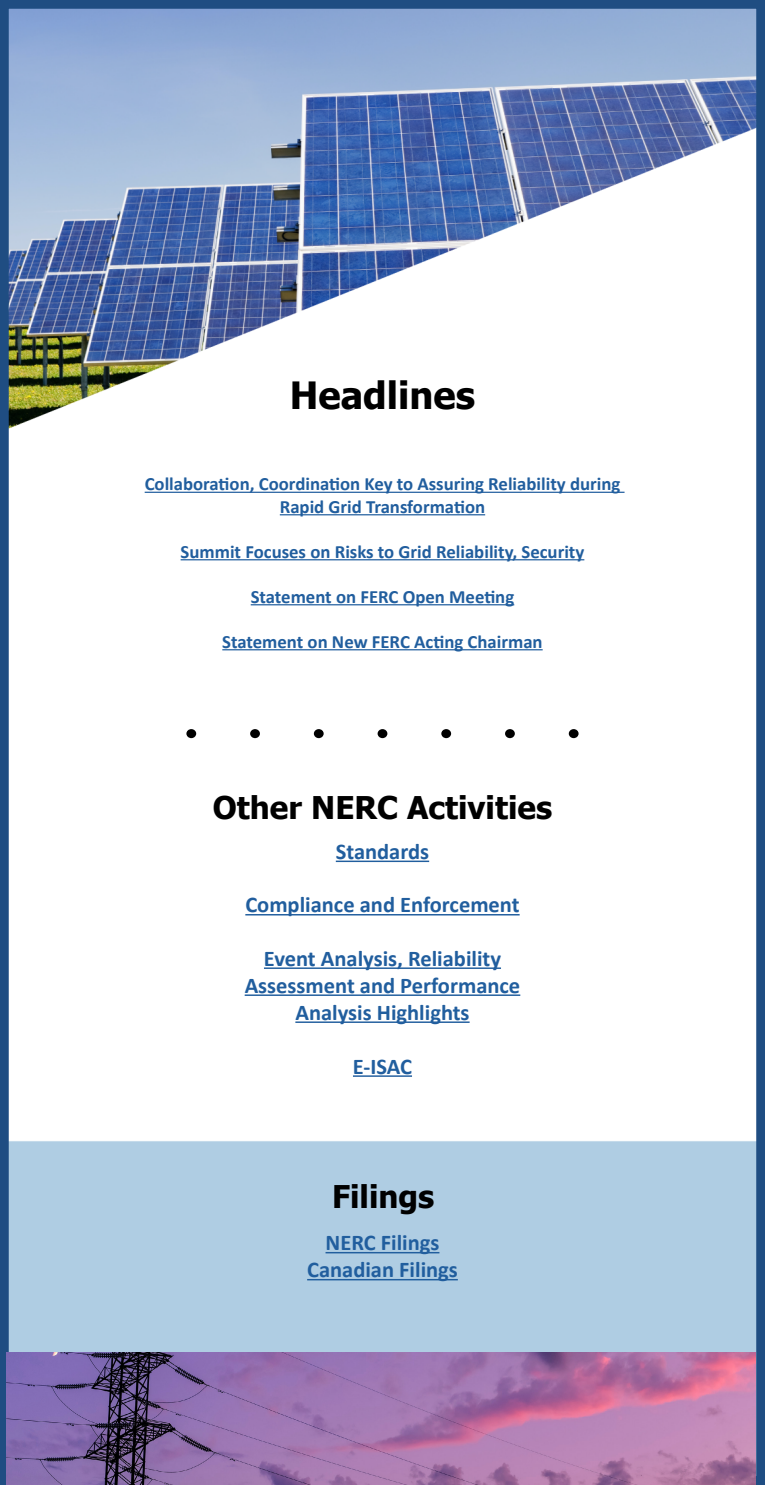
<style>
.page{position:relative;width:765px;height:1485px;background:#fff}
.page>*{position:absolute;margin:0;border:0;box-sizing:border-box;transform-origin:0 0}
.t1{font:700 37.5px "Tahoma";color:#000}
.t2{font:700 31.25px "Tahoma";color:#000}
.t3{font:700 22.5px/27px "Calibri";color:#215e9e;text-align:center}
.t4{font:700 18.75px/22.5px "Calibri";color:#215e9e;text-align:center}
</style>
<div class="page">
<img style="left:10px;top:10px;width:745px;height:1342px">
<div style="left:0;top:0;width:765px;height:1485px;border:9px solid #1f4d82"></div>
<hr style="left:145px;top:492px;width:480px;height:1px;background:#215e9e">
<hr style="left:280px;top:514px;width:205px;height:1px;background:#215e9e">
<hr style="left:181px;top:559px;width:403px;height:1px;background:#215e9e">
<hr style="left:251px;top:604px;width:263px;height:1px;background:#215e9e">
<hr style="left:222px;top:649px;width:321px;height:1px;background:#215e9e">
<hr style="left:336px;top:861px;width:93px;height:1px;background:#215e9e">
<hr style="left:264px;top:967px;width:237px;height:2px;background:#215e9e">
<hr style="left:245px;top:994px;width:275px;height:2px;background:#215e9e">
<hr style="left:295px;top:1021px;width:175px;height:2px;background:#215e9e">
<hr style="left:326px;top:1252px;width:113px;height:1px;background:#215e9e">
<hr style="left:307px;top:1279px;width:151px;height:1px;background:#215e9e">
<div style="left:186px;top:729px;width:10px;height:9px;background:#000;border-radius:50%"></div>
<div style="left:250px;top:729px;width:10px;height:9px;background:#000;border-radius:50%"></div>
<div style="left:314px;top:729px;width:10px;height:9px;background:#000;border-radius:50%"></div>
<div style="left:378px;top:729px;width:9px;height:9px;background:#000;border-radius:50%"></div>
<div style="left:441px;top:729px;width:10px;height:9px;background:#000;border-radius:50%"></div>
<div style="left:505px;top:729px;width:10px;height:9px;background:#000;border-radius:50%"></div>
<div style="left:569px;top:729px;width:10px;height:9px;background:#000;border-radius:50%"></div>
<img style="left:6px;top:1352px;width:750px;height:133px">
<hr style="left:353px;top:1075px;width:59px;height:2px;background:#215e9e">
<hr style="left:245px;top:914px;width:275px;height:2px;background:#215e9e">
<h1 class="t1" style="left:290px;top:369px;width:187px">Headlines</h1>
<p class="t4" style="left:145px;top:472px;width:477px">Collaboration, Coordination Key to Assuring Reliability during<br>Rapid Grid Transformation</p>
<p class="t4" style="left:181px;top:540px;width:405px">Summit Focuses on Risks to Grid Reliability, Security</p>
<p class="t4" style="left:251px;top:585px;width:265px">Statement on FERC Open Meeting</p>
<p class="t4" style="left:222px;top:630px;width:322px">Statement on New FERC Acting Chairman</p>
<h2 class="t2" style="left:213px;top:786px;width:341px">Other NERC Activities</h2>
<p class="t3" style="left:336px;top:838px;width:95px">Standards</p>
<p class="t3" style="left:245px;top:891px;width:276px">Compliance and Enforcement</p>
<p class="t3" style="left:245px;top:944px;width:277px">Event Analysis, Reliability<br>Assessment and Performance<br>Analysis Highlights</p>
<p class="t3" style="left:353px;top:1052px;width:61px">E-ISAC</p>
<h2 class="t2" style="left:332px;top:1175px;width:104px">Filings</h2>
<p class="t3" style="left:307px;top:1229px;width:152px">NERC Filings<br>Canadian Filings</p>
</div>
